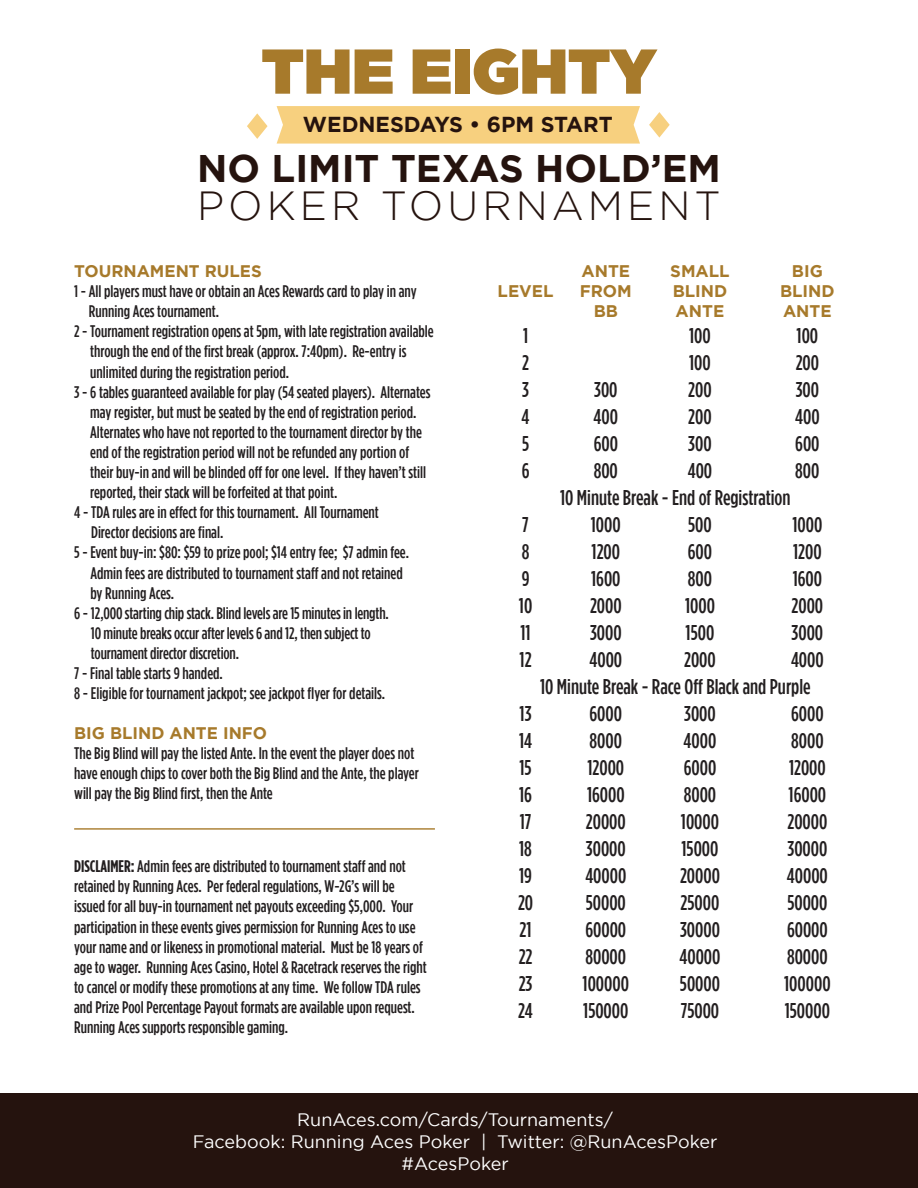
<style>
.page{position:relative;width:918px;height:1188px;background:#fff}
.page>*{position:absolute;margin:0;border:0;box-sizing:border-box;transform-origin:0 0}
.t1{font:900 63.15px "Gotham HTF";color:#a77a2b}
.t2{font:300 40.65px "Gotham HTF";letter-spacing:.1em;color:#25130e}
.t3{font:700 38.4px "Gotham HTF";color:#25130e}
.t4{font:700 21.6px "Gotham HTF";color:#25130e}
.t5{font:500 condensed 21.3px "Gotham HTF";color:#231f20}
.t6{font:18px/21.6px "Gotham HTF";color:#fff;text-align:center}
.t7{font:500 condensed 16.8px/20.1px "Gotham HTF";color:#231f20}
.t8{font:700 16.8px/20.2px "Gotham HTF";color:#a77a2b;text-align:center}
.s1{font-weight:700}
</style>
<div class="page">
<hr style="left:74px;top:828px;width:361px;height:2px;background:#a77a2b">
<div style="left:0;top:1094px;width:918px;height:94px;background:#25130e"></div>
<div style="left:277px;top:106px;width:363px;height:38px;background:#f7d07f"></div>
<svg style="left:649px;top:112px;width:21px;height:26px"></svg>
<svg style="left:247px;top:113px;width:21px;height:26px"></svg>
<p class="t1" style="left:261px;top:35px;width:397px">THE EIGHTY</p>
<p class="t4" style="left:303px;top:112px;width:311px">WEDNESDAYS • 6PM START</p>
<p class="t3" style="left:197px;top:146px;width:525px">NO LIMIT TEXAS HOLD’EM</p>
<p class="t2" style="left:197px;top:184px;width:525px">POKER TOURNAMENT</p>
<p class="t8" style="left:74px;top:261px;width:189px">TOURNAMENT RULES</p>
<p class="t7" style="left:89px;top:281px;width:329px;text-indent:-15px">1 - All players must have or obtain an Aces Rewards card to play in any<br>Running Aces tournament.</p>
<p class="t7" style="left:90px;top:321px;width:345px;text-indent:-16px">2 - Tournament registration opens at 5pm, with late registration available through the end of the first break (approx. 7:40pm). Re-entry is unlimited during the registration period.</p>
<p class="t7" style="left:90px;top:381px;width:342px;text-indent:-16px">3 - 6 tables guaranteed available for play (54 seated players). Alternates may register, but must be seated by the end of registration period.<br>Alternates who have not reported to the tournament director by the end of the registration period will not be refunded any portion of their buy-in and will be blinded off for one level. If they haven’t still reported, their stack will be forfeited at that point.</p>
<p class="t7" style="left:91px;top:502px;width:289px;text-indent:-17px">4 - TDA rules are in effect for this tournament. All Tournament<br>Director decisions are final.</p>
<p class="t7" style="left:90px;top:542px;width:320px;text-indent:-16px">5 - Event buy-in: $80: $59 to prize pool; $14 entry fee; $7 admin fee.<br>Admin fees are distributed to tournament staff and not retained by Running Aces.</p>
<p class="t7" style="left:91px;top:602px;width:299px;text-indent:-17px">6 - 12,000 starting chip stack.Blind levels are 15 minutes in length.<br>10 minute breaks occur after levels 6 and 12, then subject to tournament director discretion.</p>
<p class="t7" style="left:74px;top:663px;width:150px">7 - Final table starts 9 handed.</p>
<p class="t7" style="left:74px;top:683px;width:313px">8 - Eligible for tournament jackpot; see jackpot flyer for details.</p>
<p class="t8" style="left:74px;top:722px;width:194px">BIG BLIND ANTE INFO</p>
<p class="t7" style="left:74px;top:742px;width:346px">The Big Blind will pay the listed Ante. In the event the player does not have enough chips to cover both the Big Blind and the Ante, the player will pay the Big Blind first, then the Ante</p>
<p class="t7" style="left:74px;top:856px;width:354px"><span class="s1">DISCLAIMER:</span> Admin fees are distributed to tournament staff and not retained by Running Aces. Per federal regulations, W-2G’s will be issued for all buy-in tournament net payouts exceeding $5,000. Your participation in these events gives permission for Running Aces to use your name and or likeness in promotional material. Must be 18 years of age to wager. Running Aces Casino, Hotel &amp; Racetrack reserves the right to cancel or modify these promotions at any time. We follow TDA rules and Prize Pool Percentage Payout formats are available upon request.<br>Running Aces supports responsible gaming.</p>
<p class="t8" style="left:498px;top:281px;width:57px">LEVEL</p>
<p class="t8" style="left:580px;top:261px;width:54px">ANTE<br>FROM<br>BB</p>
<p class="t8" style="left:670px;top:261px;width:61px;text-align:left">SMALL<br>BLIND<br>ANTE</p>
<p class="t8" style="left:780px;top:261px;width:56px">BIG<br>BLIND<br>ANTE</p>
<p class="t5" style="left:523px;top:324px;width:7px">1</p>
<p class="t5" style="left:689px;top:324px;width:23px">100</p>
<p class="t5" style="left:797px;top:324px;width:23px">100</p>
<p class="t5" style="left:522px;top:351px;width:8px">2</p>
<p class="t5" style="left:689px;top:351px;width:23px">100</p>
<p class="t5" style="left:796px;top:351px;width:25px">200</p>
<p class="t5" style="left:522px;top:378px;width:8px">3</p>
<p class="t5" style="left:594px;top:378px;width:25px">300</p>
<p class="t5" style="left:688px;top:378px;width:25px">200</p>
<p class="t5" style="left:796px;top:378px;width:25px">300</p>
<p class="t5" style="left:522px;top:405px;width:9px">4</p>
<p class="t5" style="left:594px;top:405px;width:26px">400</p>
<p class="t5" style="left:688px;top:405px;width:25px">200</p>
<p class="t5" style="left:795px;top:405px;width:26px">400</p>
<p class="t5" style="left:522px;top:432px;width:9px">5</p>
<p class="t5" style="left:594px;top:432px;width:26px">600</p>
<p class="t5" style="left:688px;top:432px;width:25px">300</p>
<p class="t5" style="left:795px;top:432px;width:26px">600</p>
<p class="t5" style="left:522px;top:459px;width:9px">6</p>
<p class="t5" style="left:594px;top:459px;width:26px">800</p>
<p class="t5" style="left:688px;top:459px;width:26px">400</p>
<p class="t5" style="left:795px;top:459px;width:26px">800</p>
<p class="t5" style="left:560px;top:486px;width:232px">10 Minute Break - End of Registration</p>
<p class="t5" style="left:522px;top:513px;width:8px">7</p>
<p class="t5" style="left:591px;top:513px;width:31px">1000</p>
<p class="t5" style="left:688px;top:513px;width:25px">500</p>
<p class="t5" style="left:792px;top:513px;width:31px">1000</p>
<p class="t5" style="left:522px;top:540px;width:9px">8</p>
<p class="t5" style="left:592px;top:540px;width:30px">1200</p>
<p class="t5" style="left:688px;top:540px;width:26px">600</p>
<p class="t5" style="left:793px;top:540px;width:30px">1200</p>
<p class="t5" style="left:522px;top:567px;width:9px">9</p>
<p class="t5" style="left:591px;top:567px;width:31px">1600</p>
<p class="t5" style="left:688px;top:567px;width:26px">800</p>
<p class="t5" style="left:793px;top:567px;width:31px">1600</p>
<p class="t5" style="left:519px;top:594px;width:15px">10</p>
<p class="t5" style="left:590px;top:594px;width:33px">2000</p>
<p class="t5" style="left:685px;top:594px;width:31px">1000</p>
<p class="t5" style="left:792px;top:594px;width:33px">2000</p>
<p class="t5" style="left:520px;top:621px;width:12px">11</p>
<p class="t5" style="left:590px;top:621px;width:33px">3000</p>
<p class="t5" style="left:686px;top:621px;width:30px">1500</p>
<p class="t5" style="left:792px;top:621px;width:33px">3000</p>
<p class="t5" style="left:520px;top:648px;width:13px">12</p>
<p class="t5" style="left:589px;top:648px;width:34px">4000</p>
<p class="t5" style="left:684px;top:648px;width:33px">2000</p>
<p class="t5" style="left:791px;top:648px;width:34px">4000</p>
<p class="t5" style="left:540px;top:675px;width:272px">10 Minute Break - Race Off Black and Purple</p>
<p class="t5" style="left:520px;top:702px;width:13px">13</p>
<p class="t5" style="left:590px;top:702px;width:34px">6000</p>
<p class="t5" style="left:684px;top:702px;width:33px">3000</p>
<p class="t5" style="left:791px;top:702px;width:34px">6000</p>
<p class="t5" style="left:519px;top:729px;width:15px">14</p>
<p class="t5" style="left:590px;top:729px;width:34px">8000</p>
<p class="t5" style="left:684px;top:729px;width:34px">4000</p>
<p class="t5" style="left:791px;top:729px;width:34px">8000</p>
<p class="t5" style="left:520px;top:756px;width:14px">15</p>
<p class="t5" style="left:587px;top:756px;width:38px">12000</p>
<p class="t5" style="left:684px;top:756px;width:34px">6000</p>
<p class="t5" style="left:789px;top:756px;width:38px">12000</p>
<p class="t5" style="left:519px;top:783px;width:14px">16</p>
<p class="t5" style="left:587px;top:783px;width:39px">16000</p>
<p class="t5" style="left:684px;top:783px;width:34px">8000</p>
<p class="t5" style="left:789px;top:783px;width:39px">16000</p>
<p class="t5" style="left:520px;top:810px;width:13px">17</p>
<p class="t5" style="left:586px;top:810px;width:41px">20000</p>
<p class="t5" style="left:681px;top:810px;width:40px">10000</p>
<p class="t5" style="left:787px;top:810px;width:41px">20000</p>
<p class="t5" style="left:519px;top:837px;width:14px">18</p>
<p class="t5" style="left:586px;top:837px;width:41px">30000</p>
<p class="t5" style="left:682px;top:837px;width:38px">15000</p>
<p class="t5" style="left:787px;top:837px;width:41px">30000</p>
<p class="t5" style="left:519px;top:864px;width:14px">19</p>
<p class="t5" style="left:585px;top:864px;width:42px">40000</p>
<p class="t5" style="left:680px;top:864px;width:41px">20000</p>
<p class="t5" style="left:787px;top:864px;width:42px">40000</p>
<p class="t5" style="left:518px;top:891px;width:17px">20</p>
<p class="t5" style="left:586px;top:891px;width:42px">50000</p>
<p class="t5" style="left:681px;top:891px;width:40px">25000</p>
<p class="t5" style="left:787px;top:891px;width:42px">50000</p>
<p class="t5" style="left:520px;top:918px;width:13px">21</p>
<p class="t5" style="left:585px;top:918px;width:42px">60000</p>
<p class="t5" style="left:680px;top:918px;width:41px">30000</p>
<p class="t5" style="left:787px;top:918px;width:42px">60000</p>
<p class="t5" style="left:519px;top:945px;width:15px">22</p>
<p class="t5" style="left:585px;top:945px;width:42px">80000</p>
<p class="t5" style="left:680px;top:945px;width:42px">40000</p>
<p class="t5" style="left:787px;top:945px;width:42px">80000</p>
<p class="t5" style="left:519px;top:972px;width:15px">23</p>
<p class="t5" style="left:583px;top:972px;width:48px">100000</p>
<p class="t5" style="left:680px;top:972px;width:42px">50000</p>
<p class="t5" style="left:784px;top:972px;width:48px">100000</p>
<p class="t5" style="left:518px;top:999px;width:16px">24</p>
<p class="t5" style="left:583px;top:999px;width:47px">150000</p>
<p class="t5" style="left:681px;top:999px;width:40px">75000</p>
<p class="t5" style="left:785px;top:999px;width:47px">150000</p>
<p class="t6" style="left:297px;top:1109px;width:317px">RunAces.com/Cards/Tournaments/</p>
<p class="t6" style="left:193px;top:1130px;width:526px">Facebook: Running Aces Poker | Twitter: @RunAcesPoker #AcesPoker</p>
</div>
